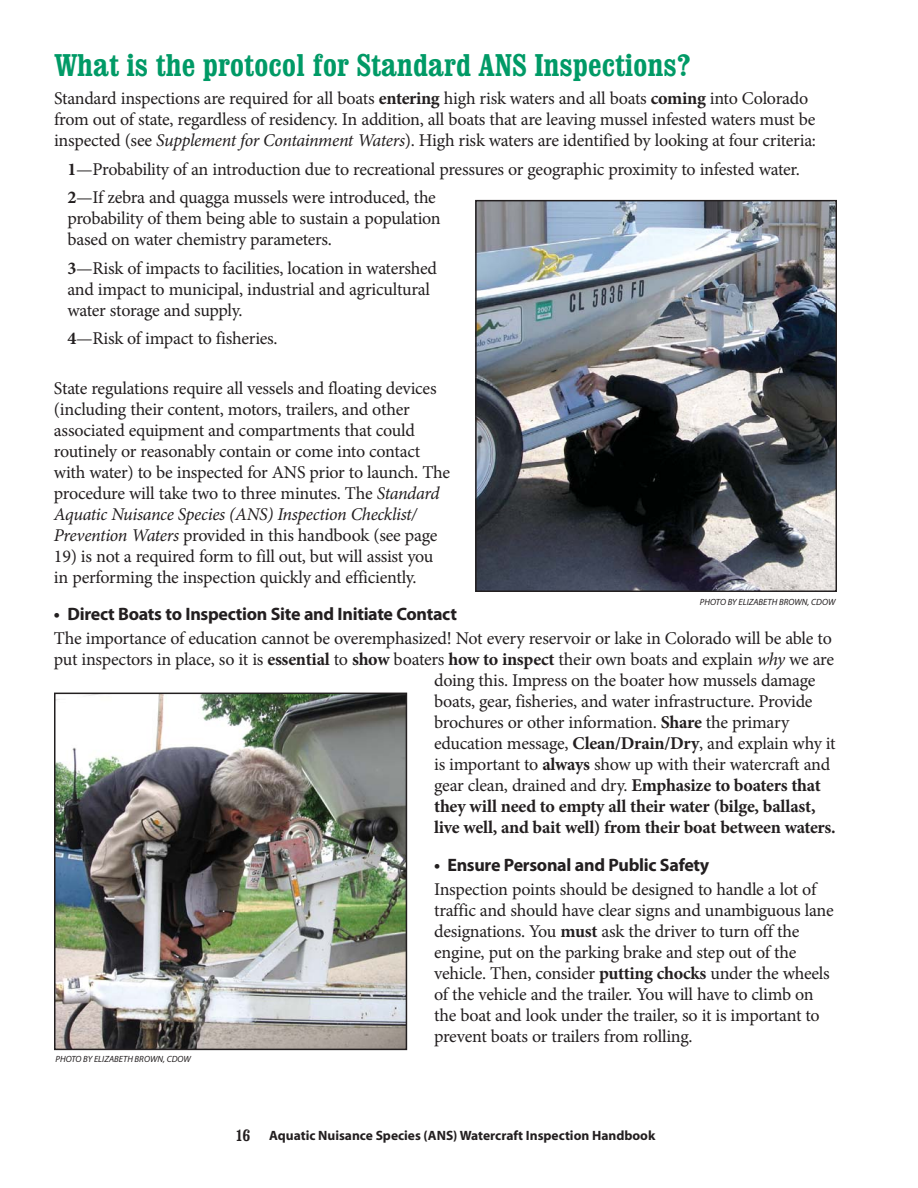
<style>
.page{position:relative;width:918px;height:1188px;background:#fff}
.page>*{position:absolute;margin:0;border:0;box-sizing:border-box;transform-origin:0 0}
.t1{font:700 condensed 31.5px "Clarendon";color:#009a66}
.t2{font:18px/21px "Minion Pro";letter-spacing:-.015em;color:#231f20}
.t3{font:700 18px "Minion Pro";letter-spacing:-.015em;color:#231f20}
.t4{font:700 18px "Myriad Pro";letter-spacing:-.015em;color:#231f20}
.t5{font:700 13.5px "Myriad";color:#231f20}
.t6{font:italic 9px "Myriad Pro";color:#231f20}
.s1{font-weight:700}
.s2{font-style:italic}
.s3{font-family:"Clarendon";font-stretch:condensed;font-size:16.5px}
</style>
<div class="page">
<img style="left:57px;top:696px;width:347px;height:351px">
<div style="left:54px;top:693px;width:353px;height:357px;border:2px solid #231f20"></div>
<img style="left:478px;top:203px;width:356px;height:386px">
<div style="left:475px;top:200px;width:362px;height:392px;border:2px solid #231f20"></div>
<h1 class="t1" style="left:54px;top:54px;width:638px">What is the protocol for Standard ANS Inspections?</h1>
<p class="t2" style="left:54px;top:90px;width:764px">Standard inspections are required for all boats <span class="s1">entering</span> high risk waters and all boats <span class="s1">coming</span> into Colorado from out of state, regardless of residency. In addition, all boats that are leaving mussel infested waters must be inspected (see <span class="s2">Supplement for Containment Waters</span>). High risk waters are identified by looking at four criteria:</p>
<p class="t2" style="left:67px;top:157px;width:734px;line-height:28.5px"><span class="s1">1</span>—Probability of an introduction due to recreational pressures or geographic proximity to infested water.<br><span class="s1">2</span>—If zebra and quagga mussels were introduced, the</p>
<p class="t2" style="left:67px;top:210px;width:375px">probability of them being able to sustain a population based on water chemistry parameters.</p>
<p class="t2" style="left:67px;top:259px;width:371px"><span class="s1">3</span>—Risk of impacts to facilities, location in watershed and impact to municipal, industrial and agricultural water storage and supply.</p>
<p class="t2" style="left:67px;top:330px;width:212px"><span class="s1">4</span>—Risk of impact to fisheries.</p>
<p class="t2" style="left:54px;top:379px;width:398px">State regulations require all vessels and floating devices (including their content, motors, trailers, and other associated equipment and compartments that could routinely or reasonably contain or come into contact with water) to be inspected for ANS prior to launch. The procedure will take two to three minutes. The <span class="s2">Standard Aquatic Nuisance Species (ANS) Inspection Checklist/ Prevention Waters</span> provided in this handbook (see page</p>
<p class="t2" style="left:54px;top:547px;width:381px">19) is not a required form to fill out, but will assist you in performing the inspection quickly and efficiently.</p>
<p class="t4" style="left:54px;top:608px;width:405px">• Direct Boats to Inspection Site and Initiate Contact</p>
<p class="t2" style="left:54px;top:630px;width:779px">The importance of education cannot be overemphasized! Not every reservoir or lake in Colorado will be able to</p>
<p class="t2" style="left:54px;top:651px;width:782px">put inspectors in place, so it is <span class="s1">essential</span> to <span class="s1">show</span> boaters <span class="s1">how to inspect</span> their own boats and explain <span class="s2">why</span> we are</p>
<p class="t2" style="left:434px;top:672px;width:383px">doing this. Impress on the boater how mussels damage</p>
<p class="t2" style="left:434px;top:693px;width:380px">boats, gear, fisheries, and water infrastructure. Provide</p>
<p class="t2" style="left:434px;top:714px;width:357px">brochures or other information. <span class="s1">Share</span> the primary</p>
<p class="t2" style="left:434px;top:735px;width:403px">education message, <span class="s1">Clean/Drain/Dry</span>, and explain why it</p>
<p class="t2" style="left:434px;top:756px;width:398px">is important to <span class="s1">always</span> show up with their watercraft and</p>
<p class="t2" style="left:434px;top:777px;width:388px">gear clean, drained and dry. <span class="s1">Emphasize to boaters that</span></p>
<p class="t3" style="left:434px;top:800px;width:383px">they will need to empty all their water (bilge, ballast,</p>
<p class="t3" style="left:434px;top:821px;width:403px">live well, and bait well) from their boat between waters.</p>
<p class="t4" style="left:434px;top:858px;width:277px">• Ensure Personal and Public Safety</p>
<p class="t2" style="left:434px;top:880px;width:401px">Inspection points should be designed to handle a lot of traffic and should have clear signs and unambiguous lane designations. You <span class="s1">must</span> ask the driver to turn off the engine, put on the parking brake and step out of the vehicle. Then, consider <span class="s1">putting chocks</span> under the wheels of the vehicle and the trailer. You will have to climb on the boat and look under the trailer, so it is important to prevent boats or trailers from rolling.</p>
<p class="t6" style="left:700px;top:598px;width:137px">PHOTO BY ELIZABETH BROWN, CDOW</p>
<p class="t6" style="left:55px;top:1056px;width:137px">PHOTO BY ELIZABETH BROWN, CDOW</p>
<p class="t5" style="left:236px;top:1131px;width:421px"><span class="s3">16</span> Aquatic Nuisance Species (ANS) Watercraft Inspection Handbook</p>
</div>
